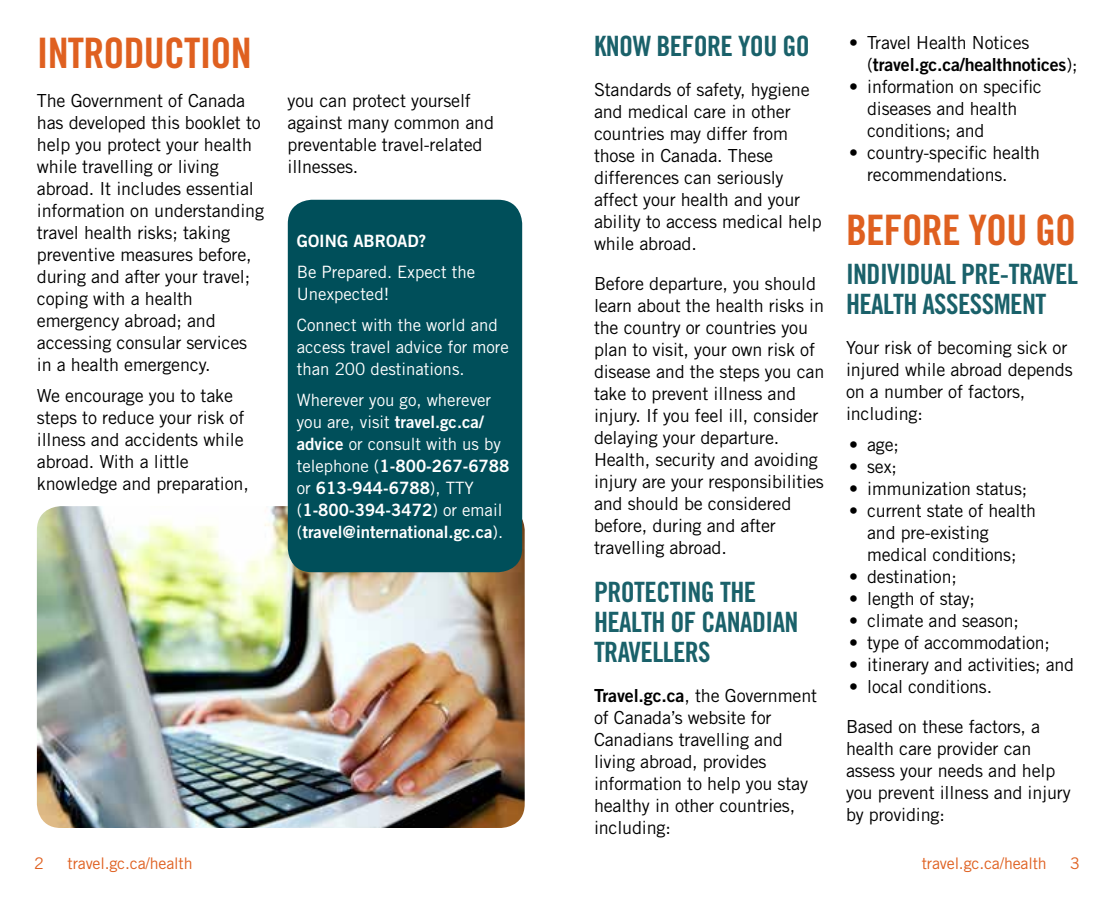
<style>
.page{position:relative;width:1116px;height:900px;background:#fff}
.page>*{position:absolute;margin:0;border:0;box-sizing:border-box;transform-origin:0 0}
.t1{font:42px "Trade Gothic LT Std Bd Cn 20";letter-spacing:-.02em;color:#df6020}
.t2{font:28px/30px "Trade Gothic LT Std Bd Cn 20";letter-spacing:-.02em;color:#1a616a}
.t3{font:18px/22px "Trade Gothic LT Std";letter-spacing:-.01em;color:#000}
.t4{font:18px "Trade Gothic LT Std Bd 2";letter-spacing:-.01em;color:#000}
.t5{font:17px/22px "Trade Gothic LT Std";color:#fff}
.t6{font:17px/22px "Trade Gothic LT Std Bd 2";color:#fff}
.t7{font:16px "Trade Gothic LT Std";letter-spacing:-.01em;color:#df6020}
.s1{font-family:"Trade Gothic LT Std"}
.s2{font-family:"Trade Gothic LT Std Bd 2"}
</style>
<div class="page">
<img style="left:37px;top:506px;width:488px;height:322px">
<div style="left:288px;top:200px;width:234px;height:372px;background:#004f5a;border-radius:24px"></div>
<h1 class="t1" style="left:37px;top:27px;width:216px">INTRODUCTION</h1>
<p class="t3" style="left:37px;top:90px;width:229px">The Government of Canada has developed this booklet to help you protect your health while travelling or living abroad. It includes essential information on understanding travel health risks; taking preventive measures before, during and after your travel; coping with a health emergency abroad; and accessing consular services in a health emergency.</p>
<p class="t3" style="left:37px;top:385px;width:214px">We encourage you to take steps to reduce your risk of illness and accidents while abroad. With a little knowledge and preparation,</p>
<p class="t3" style="left:288px;top:90px;width:208px">you can protect yourself against many common and preventable travel-related illnesses.</p>
<p class="t6" style="left:297px;top:229px;width:131px">GOING ABROAD?</p>
<p class="t5" style="left:297px;top:260px;width:180px">Be Prepared. Expect the<br>Unexpected!</p>
<p class="t5" style="left:297px;top:313px;width:214px">Connect with the world and access travel advice for more than 200 destinations.</p>
<p class="t5" style="left:297px;top:388px;width:196px">Wherever you go, wherever</p>
<p class="t6" style="left:297px;top:410px;width:188px"><span class="s1">you are, visit</span> travel.gc.ca/</p>
<p class="t5" style="left:297px;top:432px;width:206px"><span class="s2">advice</span> or consult with us by</p>
<p class="t6" style="left:297px;top:454px;width:214px"><span class="s1">telephone (</span>1-800-267-6788 <span class="s1">or</span> 613-944-6788<span class="s1">), TTY (</span>1-800-394-3472<span class="s1">) or email (</span>travel@international.gc.ca<span class="s1">).</span></p>
<h2 class="t2" style="left:594px;top:31px;width:217px">KNOW BEFORE YOU GO</h2>
<p class="t3" style="left:594px;top:79px;width:229px">Standards of safety, hygiene and medical care in other countries may differ from those in Canada. These differences can seriously affect your health and your ability to access medical help while abroad.</p>
<p class="t3" style="left:594px;top:273px;width:232px">Before departure, you should learn about the health risks in the country or countries you plan to visit, your own risk of disease and the steps you can take to prevent illness and injury. If you feel ill, consider delaying your departure.<br>Health, security and avoiding injury are your responsibilities and should be considered before, during and after travelling abroad.</p>
<h2 class="t2" style="left:594px;top:577px;width:206px">PROTECTING THE<br>HEALTH OF CANADIAN<br>TRAVELLERS</h2>
<p class="t3" style="left:594px;top:685px;width:225px"><span class="s2">Travel.gc.ca</span>, the Government of Canada’s website for<br>Canadians travelling and living abroad, provides information to help you stay healthy in other countries, including:</p>
<p class="t3" style="left:849px;top:31px;width:182px">• Travel Health Notices</p>
<p class="t4" style="left:867px;top:53px;width:212px"><span class="s1">(</span>travel.gc.ca/healthnotices<span class="s1">);</span></p>
<p class="t3" style="left:867px;top:75px;width:176px;text-indent:-18px">• information on specific diseases and health conditions; and</p>
<p class="t3" style="left:867px;top:141px;width:174px;text-indent:-18px">• country-specific health recommendations.</p>
<h1 class="t1" style="left:846px;top:205px;width:232px">BEFORE YOU GO</h1>
<h2 class="t2" style="left:846px;top:259px;width:233px">INDIVIDUAL PRE-TRAVEL<br>HEALTH ASSESSMENT</h2>
<p class="t3" style="left:846px;top:336px;width:228px">Your risk of becoming sick or injured while abroad depends on a number of factors, including:</p>
<p class="t3" style="left:849px;top:433px;width:51px">• age;</p>
<p class="t3" style="left:849px;top:455px;width:49px">• sex;</p>
<p class="t3" style="left:849px;top:477px;width:179px">• immunization status;</p>
<p class="t3" style="left:867px;top:499px;width:170px;text-indent:-18px">• current state of health and pre-existing medical conditions;</p>
<p class="t3" style="left:849px;top:565px;width:109px">• destination;</p>
<p class="t3" style="left:849px;top:587px;width:127px">• length of stay;</p>
<p class="t3" style="left:849px;top:609px;width:171px">• climate and season;</p>
<p class="t3" style="left:849px;top:631px;width:202px">• type of accommodation;</p>
<p class="t3" style="left:849px;top:653px;width:226px">• itinerary and activities; and</p>
<p class="t3" style="left:849px;top:675px;width:144px">• local conditions.</p>
<p class="t3" style="left:846px;top:715px;width:226px">Based on these factors, a health care provider can assess your needs and help you prevent illness and injury by providing:</p>
<p class="t7" style="left:34px;top:853px;width:11px">2</p>
<p class="t7" style="left:68px;top:853px;width:127px">travel.gc.ca/health</p>
<p class="t7" style="left:922px;top:853px;width:127px">travel.gc.ca/health</p>
<p class="t7" style="left:1070px;top:853px;width:11px">3</p>
</div>
